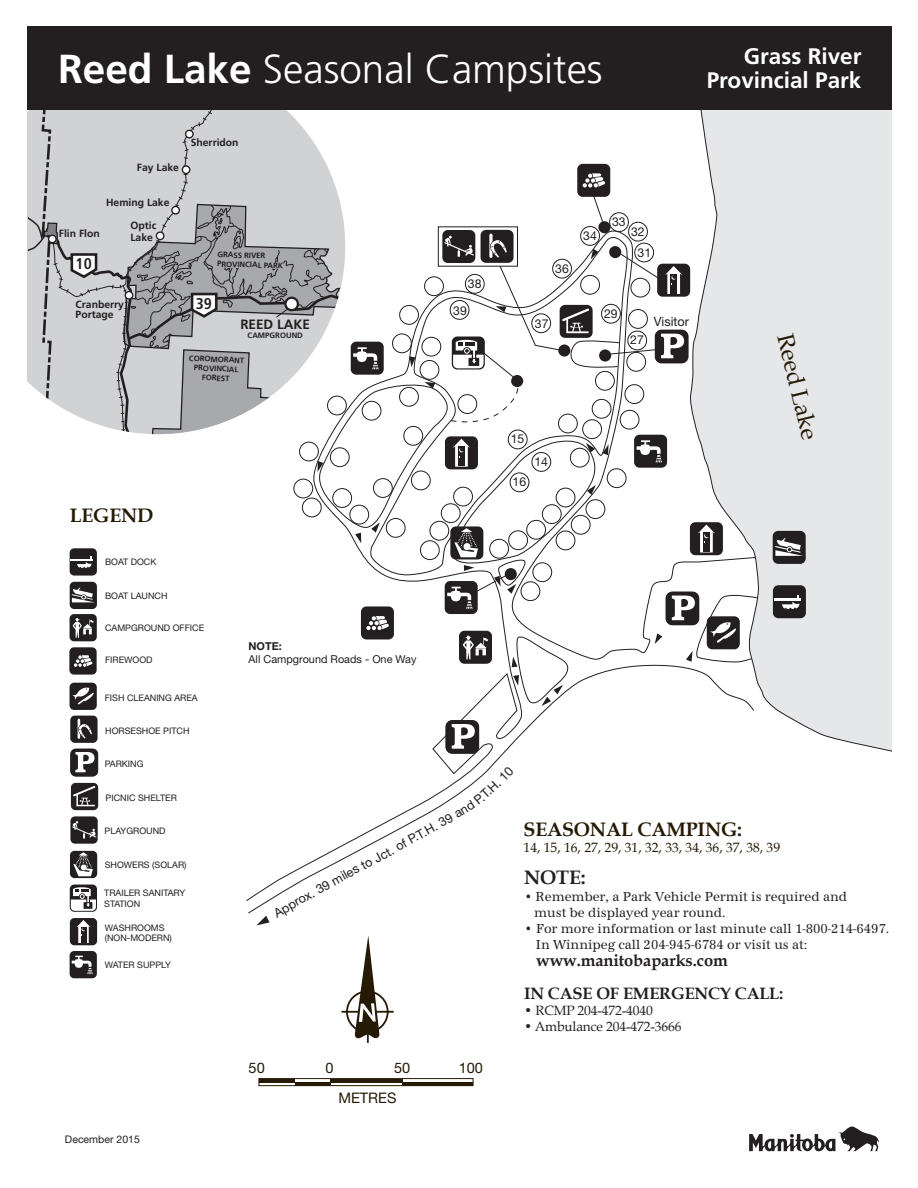
<style>
.page{position:relative;width:918px;height:1188px;background:#fff}
.page>*{position:absolute;margin:0;border:0;box-sizing:border-box;transform-origin:0 0}
.t1{font:300 40.5px "Frutiger";color:#fff}
.t2{font:23.55px "Book Antiqua";color:#251a05}
.t3{font:700 22.5px/24px "Frutiger";color:#fff;text-align:right}
.t4{font:700 19.5px "Book Antiqua";letter-spacing:-.01em;color:#251a05}
.t5{font:700 19.5px "Book Antiqua";color:#231f20}
.t6{font:700 16.5px/33px "Book Antiqua";letter-spacing:-.01em;color:#231f20}
.t7{font:700 condensed 15.6px "Frutiger";color:#231f20}
.t8{font:14.55px "Helvetica Neue";color:#251a05}
.t9{font:13.5px/16.2px "URW Antiqua T Regu Narr";color:#231f20}
.t10{font:13.5px "Book Antiqua";letter-spacing:-.01em;color:#231f20}
.t11{font:13.5px "Book Antiqua";color:#251a05}
.t12{font:700 13.5px "Frutiger";color:#231f20}
.t13{font:12.75px "Helvetica Neue";color:#231f20}
.t14{font:12.3px/21px "Helvetica Neue";color:#231f20;text-align:center}
.t15{font:10.95px "Helvetica Neue";color:#231f20}
.t16{font:700 10.95px "Helvetica Neue";color:#231f20}
.t17{font:10.5px "Helvetica Neue";color:#231f20}
.t18{font:700 10.35px/10.4px "Frutiger";color:#231f20}
.t19{font:9px/10.8px "Helvetica Neue";color:#231f20}
.t20{font:700 7.8px/9.3px "Frutiger";color:#231f20;text-align:center}
.s1{font-weight:700}
</style>
<div class="page">
<div style="left:759px;top:110px;width:133px;height:642px;background:#e6e7e9"></div>
<div style="left:28px;top:27px;width:864px;height:83px;background:#231f20"></div>
<div style="left:70px;top:918px;width:27px;height:27px;background:#231f20;border-radius:5px"></div>
<svg style="left:77px;top:920px;width:13px;height:23px"></svg>
<div style="left:71px;top:749px;width:27px;height:27px;background:#231f20;border-radius:5px"></div>
<div style="left:71px;top:749px;width:27px;height:27px;border:1px solid #231f20;border-radius:5px"></div>
<svg style="left:75px;top:752px;width:20px;height:20px"></svg>
<div style="left:70px;top:716px;width:28px;height:27px;background:#231f20;border-radius:5px"></div>
<svg style="left:77px;top:719px;width:15px;height:20px"></svg>
<div style="left:70px;top:683px;width:27px;height:27px;background:#231f20;border-radius:5px"></div>
<div style="left:70px;top:816px;width:28px;height:28px;background:#231f20;border-radius:5px"></div>
<svg style="left:72px;top:821px;width:24px;height:17px"></svg>
<div style="left:70px;top:851px;width:27px;height:27px;background:#231f20;border-radius:5px"></div>
<svg style="left:73px;top:852px;width:20px;height:24px"></svg>
<div style="left:70px;top:885px;width:27px;height:27px;background:#231f20;border-radius:5px"></div>
<svg style="left:71px;top:887px;width:25px;height:24px"></svg>
<div style="left:70px;top:951px;width:27px;height:27px;background:#231f20;border-radius:5px"></div>
<svg style="left:72px;top:956px;width:21px;height:19px"></svg>
<hr style="left:367px;top:991px;width:2px;height:52px;background:#231f20">
<hr style="left:341px;top:1011px;width:53px;height:2px;background:#251a05">
<svg style="left:354px;top:935px;width:25px;height:103px"></svg>
<div style="left:346px;top:991px;width:43px;height:42px;border:2px solid #251a05;border-radius:50%"></div>
<div style="left:258px;top:1078px;width:216px;height:8px;border:1px solid #251a05"></div>
<hr style="left:402px;top:1082px;width:71px;height:4px;background:#251a05">
<hr style="left:330px;top:1079px;width:73px;height:4px;background:#251a05">
<hr style="left:295px;top:1082px;width:36px;height:3px;background:#251a05">
<hr style="left:259px;top:1079px;width:36px;height:4px;background:#251a05">
<svg style="left:246px;top:707px;width:508px;height:195px"></svg>
<div style="left:773px;top:531px;width:33px;height:33px;background:#231f20;border-radius:5px"></div>
<svg style="left:775px;top:538px;width:28px;height:18px"></svg>
<div style="left:446px;top:720px;width:33px;height:33px;background:#231f20;border-radius:7px"></div>
<div style="left:446px;top:720px;width:33px;height:33px;border:1px solid #231f20;border-radius:6px"></div>
<svg style="left:452px;top:724px;width:23px;height:25px"></svg>
<div style="left:71px;top:783px;width:27px;height:27px;background:#231f20;border-radius:5px"></div>
<svg style="left:73px;top:786px;width:22px;height:20px"></svg>
<div style="left:773px;top:585px;width:33px;height:33px;background:#231f20;border-radius:5px"></div>
<hr style="left:775px;top:598px;width:26px;height:2px;background:#fff">
<svg style="left:782px;top:595px;width:18px;height:14px"></svg>
<svg style="left:749px;top:1126px;width:130px;height:25px"></svg>
<svg style="left:28px;top:110px;width:731px;height:597px"></svg>
<svg style="left:256px;top:904px;width:14px;height:21px"></svg>
<svg style="left:346px;top:861px;width:21px;height:16px"></svg>
<svg style="left:444px;top:766px;width:70px;height:58px"></svg>
<h1 class="t1" style="left:58px;top:46px;width:546px"><span class="s1">Reed Lake</span> Seasonal Campsites</h1>
<h3 class="t3" style="left:707px;top:44px;width:156px">Grass River<br>Provincial Park</h3>
<p class="t18" style="left:137px;top:163px;width:44px">Fay Lake</p>
<p class="t18" style="left:106px;top:198px;width:65px">Heming Lake</p>
<p class="t18" style="left:59px;top:228px;width:42px">Flin Flon</p>
<h3 class="t7" style="left:76px;top:255px;width:18px">10</h3>
<p class="t18" style="left:130px;top:219px;width:27px;line-height:12.5px">Optic<br>Lake</p>
<p class="t18" style="left:191px;top:137px;width:49px">Sherridon</p>
<p class="t20" style="left:218px;top:250px;width:68px;text-align:left;rotate:2deg">GRASS RIVER<br>PROVINCIAL PARK</p>
<p class="t18" style="left:76px;top:299px;width:50px">Cranberry<br>Portage</p>
<h3 class="t7" style="left:196px;top:294px;width:18px">39</h3>
<h3 class="t12" style="left:240px;top:316px;width:71px">REED LAKE</h3>
<p class="t20" style="left:248px;top:331px;width:57px">CAMPGROUND</p>
<p class="t20" style="left:189px;top:353px;width:57px;rotate:3deg">COROMORANT<br>PROVINCIAL<br>FOREST</p>
<h3 class="t14" style="left:468px;top:273px;width:15px">38</h3>
<h3 class="t14" style="left:453px;top:300px;width:15px">39</h3>
<h3 class="t4" style="left:70px;top:504px;width:85px">LEGEND</h3>
<p class="t19" style="left:105px;top:556px;width:53px">BOAT DOCK</p>
<p class="t19" style="left:105px;top:590px;width:64px">BOAT LAUNCH</p>
<p class="t19" style="left:105px;top:623px;width:101px">CAMPGROUND OFFICE</p>
<p class="t19" style="left:105px;top:655px;width:49px">FIREWOOD</p>
<p class="t19" style="left:105px;top:693px;width:95px">FISH CLEANING AREA</p>
<p class="t19" style="left:105px;top:725px;width:86px">HORSESHOE PITCH</p>
<p class="t19" style="left:105px;top:759px;width:40px">PARKING</p>
<p class="t19" style="left:106px;top:792px;width:73px">PICNIC SHELTER</p>
<p class="t16" style="left:249px;top:639px;width:35px">NOTE:</p>
<p class="t15" style="left:249px;top:653px;width:169px">All Campground Roads - One Way</p>
<p class="t19" style="left:105px;top:825px;width:63px">PLAYGROUND</p>
<p class="t19" style="left:105px;top:859px;width:83px">SHOWERS (SOLAR)</p>
<p class="t19" style="left:104px;top:887px;width:82px">TRAILER SANITARY<br>STATION</p>
<p class="t19" style="left:105px;top:922px;width:69px">WASHROOMS (NON-MODERN)</p>
<p class="t19" style="left:105px;top:959px;width:68px">WATER SUPPLY</p>
<p class="t17" style="left:65px;top:1133px;width:76px">December 2015</p>
<h3 class="t13" style="left:285px;top:899px;width:68px;rotate:-29deg">prox. 39 mil</h3>
<h3 class="t13" style="left:386px;top:844px;width:65px;rotate:-29deg">. of P.T.H. 3</h3>
<h3 class="t13" style="left:362px;top:857px;width:30px;rotate:-28deg">o Jct</h3>
<h3 class="t8" style="left:249px;top:1059px;width:18px">50</h3>
<h3 class="t8" style="left:325px;top:1059px;width:10px">0</h3>
<h3 class="t8" style="left:394px;top:1059px;width:18px">50</h3>
<h3 class="t8" style="left:459px;top:1059px;width:26px">100</h3>
<h3 class="t8" style="left:338px;top:1089px;width:60px">METRES</h3>
<h3 class="t14" style="left:555px;top:258px;width:15px">36</h3>
<h3 class="t14" style="left:535px;top:313px;width:15px">37</h3>
<h3 class="t14" style="left:583px;top:225px;width:15px">34</h3>
<h3 class="t14" style="left:612px;top:211px;width:15px">33</h3>
<h3 class="t14" style="left:631px;top:221px;width:22px">32<br>31</h3>
<h3 class="t14" style="left:604px;top:303px;width:15px">29</h3>
<h3 class="t14" style="left:630px;top:329px;width:15px">27</h3>
<h3 class="t13" style="left:654px;top:314px;width:37px">Visitor</h3>
<h3 class="t14" style="left:511px;top:428px;width:15px">15</h3>
<h3 class="t14" style="left:513px;top:471px;width:15px">16</h3>
<h3 class="t14" style="left:534px;top:451px;width:15px">14</h3>
<h2 class="t2" style="left:799px;top:331px;width:109px;rotate:76deg">Reed Lake</h2>
<h3 class="t4" style="left:524px;top:818px;width:220px">SEASONAL CAMPING:</h3>
<h3 class="t11" style="left:524px;top:839px;width:258px">14, 15, 16, 27, 29, 31, 32, 33, 34, 36, 37, 38, 39</h3>
<h3 class="t5" style="left:524px;top:866px;width:63px">NOTE:</h3>
<h3 class="t9" style="left:534px;top:888px;width:315px;text-indent:-10px">• Remember, a Park Vehicle Permit is required and must be displayed year round.</h3>
<h3 class="t9" style="left:536px;top:920px;width:355px;text-indent:-12px">• For more information or last minute call 1-800-214-6497.<br>In Winnipeg call 204-945-6784 or visit us at:</h3>
<h3 class="t6" style="left:524px;top:944px;width:261px;text-indent:12px">www.manitobaparks.com<br>IN CASE OF EMERGENCY CALL:</h3>
<h3 class="t10" style="left:524px;top:1002px;width:130px">• RCMP 204-472-4040</h3>
<h3 class="t10" style="left:524px;top:1018px;width:159px">• Ambulance 204-472-3666</h3>
</div>
